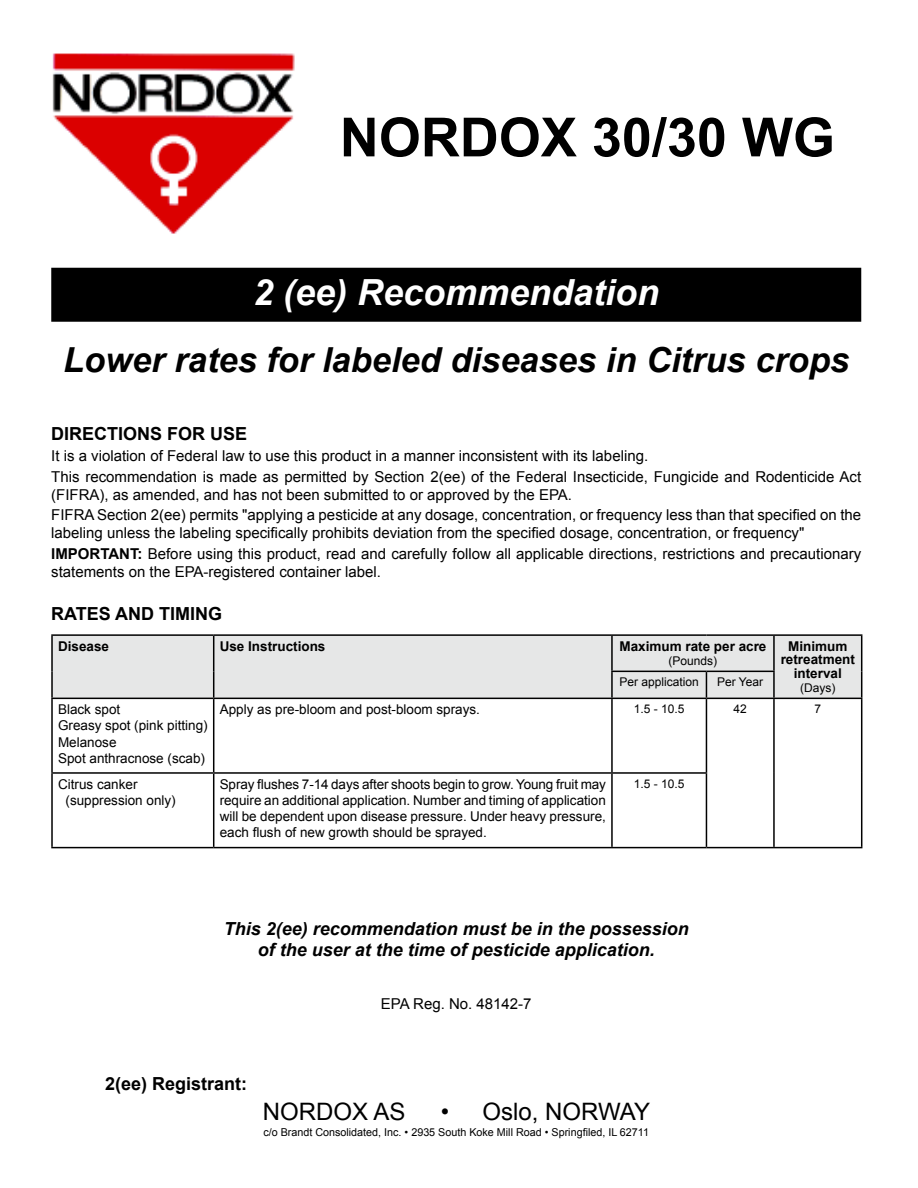
<style>
.page{position:relative;width:918px;height:1188px;background:#fff}
.page>*{position:absolute;margin:0;border:0;box-sizing:border-box;transform-origin:0 0}
.t1{font:700 54px "Arial";color:#000}
.t2{font:italic 700 36px "Arial";color:#fff}
.t3{font:italic 700 34.5px "Arial";color:#000}
.t4{font:24px "Arial";color:#000}
.t5{font:italic 700 18px/21.6px "Arial";color:#000;text-align:center}
.t6{font:700 18px "Arial";color:#000}
.t7{font:15px/20.7px "Arial";color:#000}
.t8{font:13.5px/16.2px "Arial";color:#000}
.t9{font:700 13.5px/13.5px "Arial";color:#000;text-align:center}
.t10{font:12px "Arial";color:#000}
.t11{font:10.8px "Arial";color:#000}
.s1{font-weight:700}
</style>
<div class="page">
<img style="left:52px;top:53px;width:243px;height:181px">
<div style="left:51px;top:268px;width:810px;height:54px;background:#000"></div>
<div style="left:53px;top:636px;width:808px;height:62px;background:#e6e7e7"></div>
<hr style="left:51px;top:634px;width:163px;height:2px;background:#000">
<hr style="left:51px;top:636px;width:2px;height:35px;background:#000">
<hr style="left:214px;top:634px;width:398px;height:2px;background:#000">
<hr style="left:213px;top:636px;width:1px;height:35px;background:#000">
<hr style="left:612px;top:634px;width:94px;height:2px;background:#000">
<hr style="left:611px;top:636px;width:2px;height:35px;background:#000">
<hr style="left:706px;top:634px;width:68px;height:2px;background:#000">
<hr style="left:774px;top:634px;width:88px;height:2px;background:#000">
<hr style="left:773px;top:636px;width:2px;height:35px;background:#000">
<hr style="left:861px;top:636px;width:1px;height:35px;background:#000">
<hr style="left:51px;top:671px;width:2px;height:27px;background:#000">
<svg style="left:213px;top:671px;width:1px;height:27px"></svg>
<hr style="left:611px;top:671px;width:95px;height:1px;background:#000">
<hr style="left:611px;top:672px;width:2px;height:26px;background:#000">
<hr style="left:706px;top:671px;width:69px;height:1px;background:#000">
<svg style="left:706px;top:672px;width:1px;height:26px"></svg>
<hr style="left:773px;top:672px;width:2px;height:26px;background:#000">
<svg style="left:861px;top:671px;width:1px;height:27px"></svg>
<hr style="left:51px;top:698px;width:163px;height:1px;background:#000">
<hr style="left:51px;top:699px;width:2px;height:73px;background:#000">
<hr style="left:214px;top:698px;width:398px;height:1px;background:#000">
<hr style="left:213px;top:699px;width:1px;height:73px;background:#000">
<hr style="left:612px;top:698px;width:94px;height:1px;background:#000">
<hr style="left:611px;top:699px;width:2px;height:73px;background:#000">
<hr style="left:706px;top:698px;width:68px;height:1px;background:#000">
<hr style="left:706px;top:699px;width:1px;height:73px;background:#000">
<hr style="left:774px;top:698px;width:88px;height:1px;background:#000">
<hr style="left:773px;top:699px;width:2px;height:74px;background:#000">
<hr style="left:861px;top:699px;width:1px;height:74px;background:#000">
<hr style="left:51px;top:772px;width:163px;height:2px;background:#000">
<hr style="left:51px;top:774px;width:2px;height:73px;background:#000">
<hr style="left:214px;top:772px;width:398px;height:2px;background:#000">
<hr style="left:213px;top:774px;width:1px;height:73px;background:#000">
<hr style="left:612px;top:772px;width:95px;height:2px;background:#000">
<hr style="left:611px;top:774px;width:2px;height:73px;background:#000">
<hr style="left:706px;top:774px;width:1px;height:73px;background:#000">
<hr style="left:773px;top:773px;width:2px;height:74px;background:#000">
<hr style="left:861px;top:773px;width:1px;height:74px;background:#000">
<hr style="left:51px;top:847px;width:163px;height:1px;background:#000">
<hr style="left:214px;top:847px;width:398px;height:1px;background:#000">
<hr style="left:612px;top:847px;width:94px;height:1px;background:#000">
<hr style="left:706px;top:847px;width:68px;height:1px;background:#000">
<hr style="left:774px;top:847px;width:88px;height:1px;background:#000">
<h1 class="t1" style="left:340px;top:101px;width:497px">NORDOX 30/30 WG</h1>
<h2 class="t2" style="left:253px;top:269px;width:408px">2 (ee) Recommendation</h2>
<h3 class="t3" style="left:63px;top:337px;width:788px">Lower rates for labeled diseases in Citrus crops</h3>
<p class="t6" style="left:51px;top:422px;width:198px">DIRECTIONS FOR USE</p>
<p class="t7" style="left:51px;top:446px;width:811px">It is a violation of Federal law to use this product in a manner inconsistent with its labeling.<br>This recommendation is made as permitted by Section 2(ee) of the Federal Insecticide, Fungicide and Rodenticide Act</p>
<p class="t7" style="left:51px;top:484px;width:811px">(FIFRA), as amended, and has not been submitted to or approved by the EPA.<br>FIFRA Section 2(ee) permits "applying a pesticide at any dosage, concentration, or frequency less than that specified on the</p>
<p class="t7" style="left:51px;top:523px;width:811px">labeling unless the labeling specifically prohibits deviation from the specified dosage, concentration, or frequency"<br><span class="s1">IMPORTANT:</span> Before using this product, read and carefully follow all applicable directions, restrictions and precautionary</p>
<p class="t7" style="left:51px;top:562px;width:331px">statements on the EPA-registered container label.</p>
<p class="t6" style="left:51px;top:602px;width:173px">RATES AND TIMING</p>
<p class="t9" style="left:58px;top:640px;width:53px">Disease</p>
<p class="t9" style="left:220px;top:640px;width:107px">Use Instructions</p>
<p class="t9" style="left:619px;top:640px;width:149px">Maximum rate per acre</p>
<p class="t10" style="left:669px;top:653px;width:50px">(Pounds)</p>
<p class="t10" style="left:620px;top:674px;width:81px">Per application</p>
<p class="t10" style="left:717px;top:674px;width:48px">Per Year</p>
<p class="t9" style="left:781px;top:640px;width:76px">Minimum retreatment interval</p>
<p class="t10" style="left:800px;top:680px;width:37px">(Days)</p>
<p class="t8" style="left:58px;top:701px;width:151px">Black spot<br>Greasy spot (pink pitting)<br>Melanose<br>Spot anthracnose (scab)</p>
<p class="t8" style="left:220px;top:701px;width:262px">Apply as pre-bloom and post-bloom sprays.</p>
<p class="t10" style="left:634px;top:701px;width:52px">1.5 - 10.5</p>
<p class="t10" style="left:734px;top:701px;width:15px">42</p>
<p class="t10" style="left:814px;top:701px;width:8px">7</p>
<p class="t8" style="left:66px;top:776px;width:112px;text-indent:-8px">Citrus canker (suppression only)</p>
<p class="t8" style="left:220px;top:776px;width:388px;text-align:justify">Spray flushes 7-14 days after shoots begin to grow. Young fruit may require an additional application. Number and timing of application will be dependent upon disease pressure. Under heavy pressure, each flush of new growth should be sprayed.</p>
<p class="t10" style="left:634px;top:776px;width:52px">1.5 - 10.5</p>
<p class="t5" style="left:224px;top:918px;width:467px">This 2(ee) recommendation must be in the possession of the user at the time of pesticide application.</p>
<p class="t7" style="left:381px;top:994px;width:152px">EPA Reg. No. 48142-7</p>
<p class="t6" style="left:105px;top:1072px;width:144px">2(ee) Registrant:</p>
<h3 class="t4" style="left:263px;top:1096px;width:144px">NORDOX AS</h3>
<h3 class="t4" style="left:441px;top:1096px;width:211px">• Oslo, NORWAY</h3>
<p class="t11" style="left:263px;top:1125px;width:387px">c/o Brandt Consolidated, Inc. • 2935 South Koke Mill Road • Springfiled, IL 62711</p>
</div>
